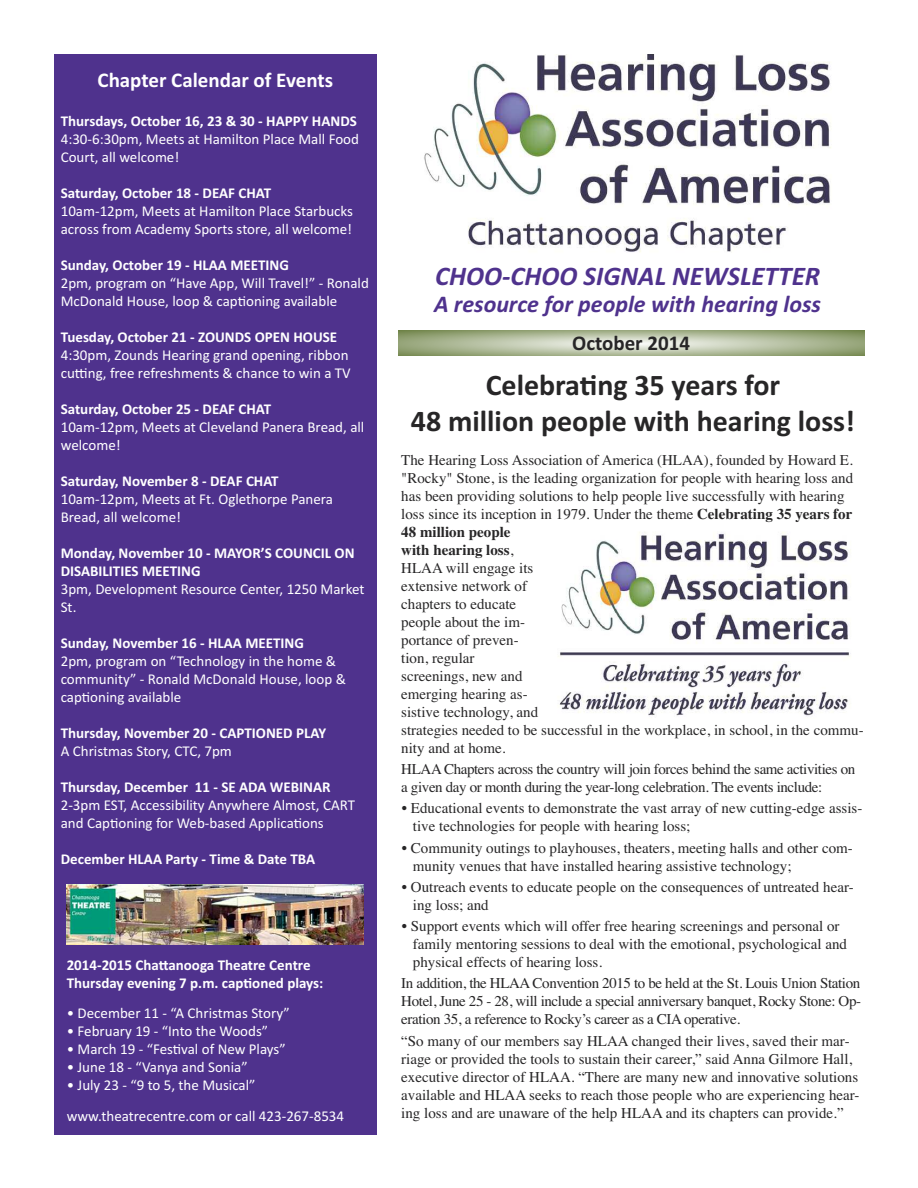
<style>
.page{position:relative;width:918px;height:1188px;background:#fff}
.page>*{position:absolute;margin:0;border:0;box-sizing:border-box;transform-origin:0 0}
.t1{font:700 30px/36px "Calibri";color:#272627;text-align:center}
.t2{font:italic 700 27px "Calibri";color:#4f328d}
.t3{font:italic 700 24px "Calibri";color:#4f328d}
.t4{font:700 21px "Calibri";color:#fff}
.t5{font:700 21px "Calibri";color:#272627}
.t6{font:15px/18px "Times";color:#272627}
.t7{font:15px/18px "Calibri";color:#fff}
.t8{font:700 15px/18px "Calibri";color:#fff}
.t9{font:15px/18px "Times";letter-spacing:-.025em;color:#272627}
.s1{font-weight:700}
</style>
<div class="page">
<div style="left:54px;top:54px;width:322px;height:1080px;background:#4f328d"></div>
<svg style="left:398px;top:331px;width:466px;height:25px;background:#b1bc9c"></svg>
<img style="left:424px;top:54px;width:407px;height:198px">
<img style="left:66px;top:884px;width:298px;height:61px">
<img style="left:558px;top:532px;width:293px;height:184px">
<h3 class="t4" style="left:98px;top:67px;width:237px">Chapter Calendar of Events</h3>
<p class="t8" style="left:61px;top:111px;width:298px">Thursdays, October 16, 23 &amp; 30 - HAPPY HANDS</p>
<p class="t7" style="left:61px;top:129px;width:300px">4:30-6:30pm, Meets at Hamilton Place Mall Food<br>Court, all welcome!</p>
<p class="t8" style="left:61px;top:183px;width:212px">Saturday, October 18 - DEAF CHAT</p>
<p class="t7" style="left:61px;top:201px;width:294px">10am-12pm, Meets at Hamilton Place Starbucks across from Academy Sports store, all welcome!</p>
<p class="t8" style="left:61px;top:255px;width:230px">Sunday, October 19 - HLAA MEETING</p>
<p class="t7" style="left:61px;top:273px;width:310px">2pm, program on “Have App, Will Travel!” - Ronald<br>McDonald House, loop &amp; captioning available</p>
<p class="t8" style="left:61px;top:327px;width:278px">Tuesday, October 21 - ZOUNDS OPEN HOUSE</p>
<p class="t7" style="left:61px;top:345px;width:292px">4:30pm, Zounds Hearing grand opening, ribbon cutting, free refreshments &amp; chance to win a TV</p>
<p class="t8" style="left:61px;top:399px;width:212px">Saturday, October 25 - DEAF CHAT</p>
<p class="t7" style="left:61px;top:417px;width:305px">10am-12pm, Meets at Cleveland Panera Bread, all welcome!</p>
<p class="t8" style="left:61px;top:471px;width:220px">Saturday, November 8 - DEAF CHAT</p>
<p class="t7" style="left:61px;top:489px;width:274px">10am-12pm, Meets at Ft. Oglethorpe Panera<br>Bread, all welcome!</p>
<p class="t8" style="left:61px;top:543px;width:295px">Monday, November 10 - MAYOR’S COUNCIL ON<br>DISABILITIES MEETING</p>
<p class="t7" style="left:61px;top:579px;width:305px">3pm, Development Resource Center, 1250 Market<br>St.</p>
<p class="t8" style="left:61px;top:633px;width:245px">Sunday, November 16 - HLAA MEETING</p>
<p class="t7" style="left:61px;top:651px;width:287px">2pm, program on “Technology in the home &amp; community” - Ronald McDonald House, loop &amp; captioning available</p>
<p class="t8" style="left:61px;top:723px;width:267px">Thursday, November 20 - CAPTIONED PLAY</p>
<p class="t7" style="left:61px;top:741px;width:173px">A Christmas Story, CTC, 7pm</p>
<p class="t8" style="left:61px;top:777px;width:271px">Thursday, December 11 - SE ADA WEBINAR</p>
<p class="t7" style="left:61px;top:795px;width:296px">2-3pm EST, Accessibility Anywhere Almost, CART and Captioning for Web-based Applications</p>
<p class="t8" style="left:61px;top:849px;width:256px">December HLAA Party - Time &amp; Date TBA</p>
<p class="t8" style="left:67px;top:956px;width:258px">2014-2015 Chattanooga Theatre Centre<br>Thursday evening 7 p.m. captioned plays:</p>
<p class="t7" style="left:67px;top:1004px;width:225px">• December 11 - “A Christmas Story”</p>
<p class="t7" style="left:67px;top:1022px;width:203px">• February 19 - “Into the Woods”</p>
<p class="t7" style="left:67px;top:1040px;width:221px">• March 19 - “Festival of New Plays”</p>
<p class="t7" style="left:67px;top:1058px;width:183px">• June 18 - “Vanya and Sonia”</p>
<p class="t7" style="left:67px;top:1070px;width:279px;line-height:30.6px">• July 23 - “9 to 5, the Musical” www.theatrecentre.com or call 423-267-8534</p>
<h2 class="t2" style="left:435px;top:260px;width:387px">CHOO-CHOO SIGNAL NEWSLETTER</h2>
<h3 class="t3" style="left:434px;top:290px;width:389px">A resource for people with hearing loss</h3>
<h3 class="t5" style="left:572px;top:330px;width:119px">October 2014</h3>
<h1 class="t1" style="left:411px;top:366px;width:446px">Celebrating 35 years for<br>48 million people with hearing loss!</h1>
<p class="t6" style="left:401px;top:451px;width:464px">The Hearing Loss Association of America (HLAA), founded by Howard E. "Rocky" Stone, is the leading organization for people with hearing loss and has been providing solutions to help people live successfully with hearing loss since its inception in 1979. Under the theme <span class="s1">Celebrating 35 years for 48 million people<br>with hearing loss</span>,<br>HLAA will engage its<br>extensive network of<br>chapters to educate<br>people about the im-<br>portance of preven-<br>tion, regular<br>screenings, new and<br>emerging hearing as-<br>sistive technology, and<br>strategies needed to be successful in the workplace, in school, in the commu&shy;nity and at home.</p>
<p class="t9" style="left:401px;top:760px;width:455px">HLAA Chapters across the country will join forces behind the same activities on a given day or month during the year-long celebration. The events include:</p>
<p class="t6" style="left:413px;top:799px;width:451px;text-indent:-11px">• Educational events to demonstrate the vast array of new cutting-edge assis&shy;tive technologies for people with hearing loss;</p>
<p class="t6" style="left:413px;top:839px;width:441px;text-indent:-11px">• Community outings to playhouses, theaters, meeting halls and other com&shy;munity venues that have installed hearing assistive technology;</p>
<p class="t6" style="left:413px;top:878px;width:442px;text-indent:-11px">• Outreach events to educate people on the consequences of untreated hear&shy;ing loss; and</p>
<p class="t6" style="left:413px;top:917px;width:436px;text-indent:-11px">• Support events which will offer free hearing screenings and personal or family mentoring sessions to deal with the emotional, psychological and physical effects of hearing loss.</p>
<p class="t6" style="left:401px;top:974px;width:461px;text-align:justify">In addition, the HLAA Convention 2015 to be held at the St. Louis Union Station Hotel, June 25 - 28, will include a special anniversary banquet, Rocky Stone: Op&shy;eration 35, a reference to Rocky’s career as a CIA operative.</p>
<p class="t6" style="left:401px;top:1032px;width:460px">“So many of our members say HLAA changed their lives, saved their mar&shy;riage or provided the tools to sustain their career,” said Anna Gilmore Hall, executive director of HLAA. “There are many new and innovative solutions available and HLAA seeks to reach those people who are experiencing hear&shy;ing loss and are unaware of the help HLAA and its chapters can provide.”</p>
</div>
